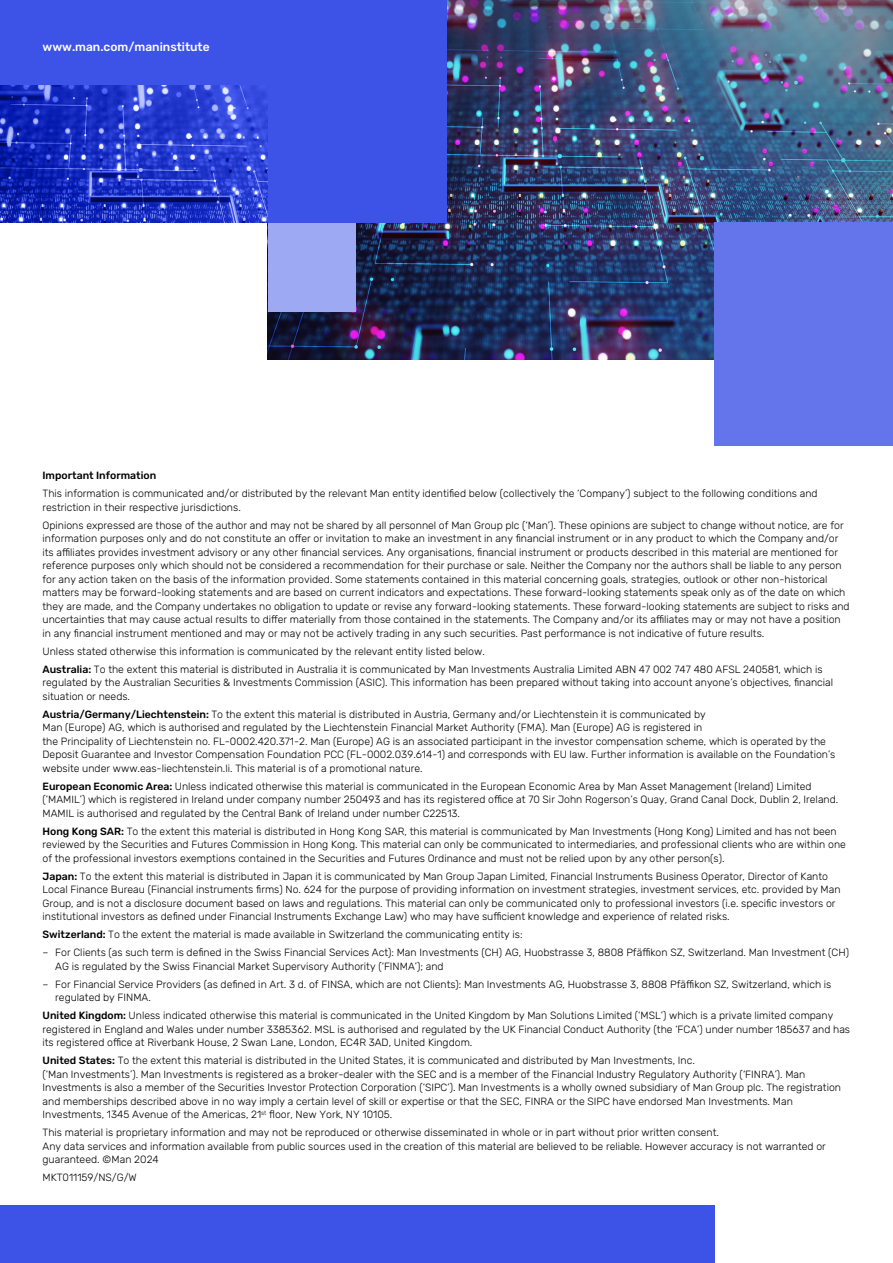
<style>
.page{position:relative;width:893px;height:1263px;background:#fff}
.page>*{position:absolute;margin:0;border:0;box-sizing:border-box;transform-origin:0 0}
.t1{font:500 12px "Rubik";color:#fff}
.t2{font:300 10.5px/13.5px "Rubik";color:#000}
.t3{font:500 10.5px "Rubik";color:#000}
.s1{font-weight:500}
</style>
<div class="page">
<div style="left:0;top:1205px;width:714px;height:58px;background:#3d53e7"></div>
<img style="left:268px;top:0;width:625px;height:359px">
<div style="left:0;top:0;width:446px;height:222px;background:#3d53e7"></div>
<div style="left:714px;top:222px;width:179px;height:224px;background:#6475ec"></div>
<div style="left:268px;top:223px;width:88px;height:89px;background:#9ea9f3"></div>
<img style="left:0;top:86px;width:268px;height:136px">
<p class="t1" style="left:43px;top:40px;width:169px">www.man.com/maninstitute</p>
<p class="t3" style="left:43px;top:470px;width:115px">Important Information</p>
<p class="t2" style="left:43px;top:487px;width:777px">This information is communicated and/or distributed by the relevant Man entity identified below (collectively the ‘Company’) subject to the following conditions and restriction in their respective jurisdictions.</p>
<p class="t2" style="left:43px;top:518px;width:809px">Opinions expressed are those of the author and may not be shared by all personnel of Man Group plc (‘Man’). These opinions are subject to change without notice, are for information purposes only and do not constitute an offer or invitation to make an investment in any financial instrument or in any product to which the Company and/or its affiliates provides investment advisory or any other financial services. Any organisations, financial instrument or products described in this material are mentioned for reference purposes only which should not be considered a recommendation for their purchase or sale. Neither the Company nor the authors shall be liable to any person for any action taken on the basis of the information provided. Some statements contained in this material concerning goals, strategies, outlook or other non-historical matters may be forward-looking statements and are based on current indicators and expectations. These forward-looking statements speak only as of the date on which they are made, and the Company undertakes no obligation to update or revise any forward-looking statements. These forward-looking statements are subject to risks and uncertainties that may cause actual results to differ materially from those contained in the statements. The Company and/or its affiliates may or may not have a position in any financial instrument mentioned and may or may not be actively trading in any such securities. Past performance is not indicative of future results.</p>
<p class="t2" style="left:43px;top:642px;width:782px;line-height:18px">Unless stated otherwise this information is communicated by the relevant entity listed below.<br><span class="s1">Australia:</span> To the extent this material is distributed in Australia it is communicated by Man Investments Australia Limited ABN 47 002 747 480 AFSL 240581, which is</p>
<p class="t2" style="left:43px;top:676px;width:792px">regulated by the Australian Securities &amp; Investments Commission (ASIC). This information has been prepared without taking into account anyone’s objectives, financial situation or needs.</p>
<p class="t2" style="left:43px;top:707px;width:794px"><span class="s1">Austria/Germany/Liechtenstein:</span> To the extent this material is distributed in Austria, Germany and/or Liechtenstein it is communicated by<br>Man (Europe) AG, which is authorised and regulated by the Liechtenstein Financial Market Authority (FMA). Man (Europe) AG is registered in<br>the Principality of Liechtenstein no. FL-0002.420.371-2. Man (Europe) AG is an associated participant in the investor compensation scheme, which is operated by the Deposit Guarantee and Investor Compensation Foundation PCC (FL-0002.039.614-1) and corresponds with EU law. Further information is available on the Foundation’s website under www.eas-liechtenstein.li. This material is of a promotional nature.</p>
<p class="t2" style="left:43px;top:779px;width:797px"><span class="s1">European Economic Area:</span> Unless indicated otherwise this material is communicated in the European Economic Area by Man Asset Management (Ireland) Limited (‘MAMIL’) which is registered in Ireland under company number 250493 and has its registered office at 70 Sir John Rogerson’s Quay, Grand Canal Dock, Dublin 2, Ireland.<br>MAMIL is authorised and regulated by the Central Bank of Ireland under number C22513.</p>
<p class="t2" style="left:43px;top:824px;width:805px"><span class="s1">Hong Kong SAR:</span> To the extent this material is distributed in Hong Kong SAR, this material is communicated by Man Investments (Hong Kong) Limited and has not been reviewed by the Securities and Futures Commission in Hong Kong. This material can only be communicated to intermediaries, and professional clients who are within one of the professional investors exemptions contained in the Securities and Futures Ordinance and must not be relied upon by any other person(s).</p>
<p class="t2" style="left:43px;top:869px;width:800px"><span class="s1">Japan:</span> To the extent this material is distributed in Japan it is communicated by Man Group Japan Limited, Financial Instruments Business Operator, Director of Kanto Local Finance Bureau (Financial instruments firms) No. 624 for the purpose of providing information on investment strategies, investment services, etc. provided by Man Group, and is not a disclosure document based on laws and regulations. This material can only be communicated only to professional investors (i.e. specific investors or institutional investors as defined under Financial Instruments Exchange Law) who may have sufficient knowledge and experience of related risks.</p>
<p class="t2" style="left:43px;top:928px;width:482px"><span class="s1">Switzerland:</span> To the extent the material is made available in Switzerland the communicating entity is:</p>
<p class="t2" style="left:55px;top:946px;width:795px;text-indent:-13px">– For Clients (as such term is defined in the Swiss Financial Services Act): Man Investments (CH) AG, Huobstrasse 3, 8808 Pfäffikon SZ, Switzerland. Man Investment (CH)<br>AG is regulated by the Swiss Financial Market Supervisory Authority (‘FINMA’); and</p>
<p class="t2" style="left:55px;top:977px;width:778px;text-indent:-13px">– For Financial Service Providers (as defined in Art. 3 d. of FINSA, which are not Clients): Man Investments AG, Huobstrasse 3, 8808 Pfäffikon SZ, Switzerland, which is regulated by FINMA.</p>
<p class="t2" style="left:43px;top:1009px;width:809px"><span class="s1">United Kingdom:</span> Unless indicated otherwise this material is communicated in the United Kingdom by Man Solutions Limited (‘MSL’) which is a private limited company registered in England and Wales under number 3385362. MSL is authorised and regulated by the UK Financial Conduct Authority (the ‘FCA’) under number 185637 and has its registered office at Riverbank House, 2 Swan Lane, London, EC4R 3AD, United Kingdom.</p>
<p class="t2" style="left:43px;top:1054px;width:800px"><span class="s1">United States:</span> To the extent this material is distributed in the United States, it is communicated and distributed by Man Investments, Inc.<br>(‘Man Investments’). Man Investments is registered as a broker-dealer with the SEC and is a member of the Financial Industry Regulatory Authority (‘FINRA’). Man Investments is also a member of the Securities Investor Protection Corporation (‘SIPC’). Man Investments is a wholly owned subsidiary of Man Group plc. The registration and memberships described above in no way imply a certain level of skill or expertise or that the SEC, FINRA or the SIPC have endorsed Man Investments. Man Investments, 1345 Avenue of the Americas, 21<sup>st</sup> floor, New York, NY 10105.</p>
<p class="t2" style="left:43px;top:1126px;width:785px">This material is proprietary information and may not be reproduced or otherwise disseminated in whole or in part without prior written consent.<br>Any data services and information available from public sources used in the creation of this material are believed to be reliable. However accuracy is not warranted or guaranteed. ©Man 2024</p>
<p class="t2" style="left:43px;top:1171px;width:96px">MKT011159/NS/G/W</p>
</div>
